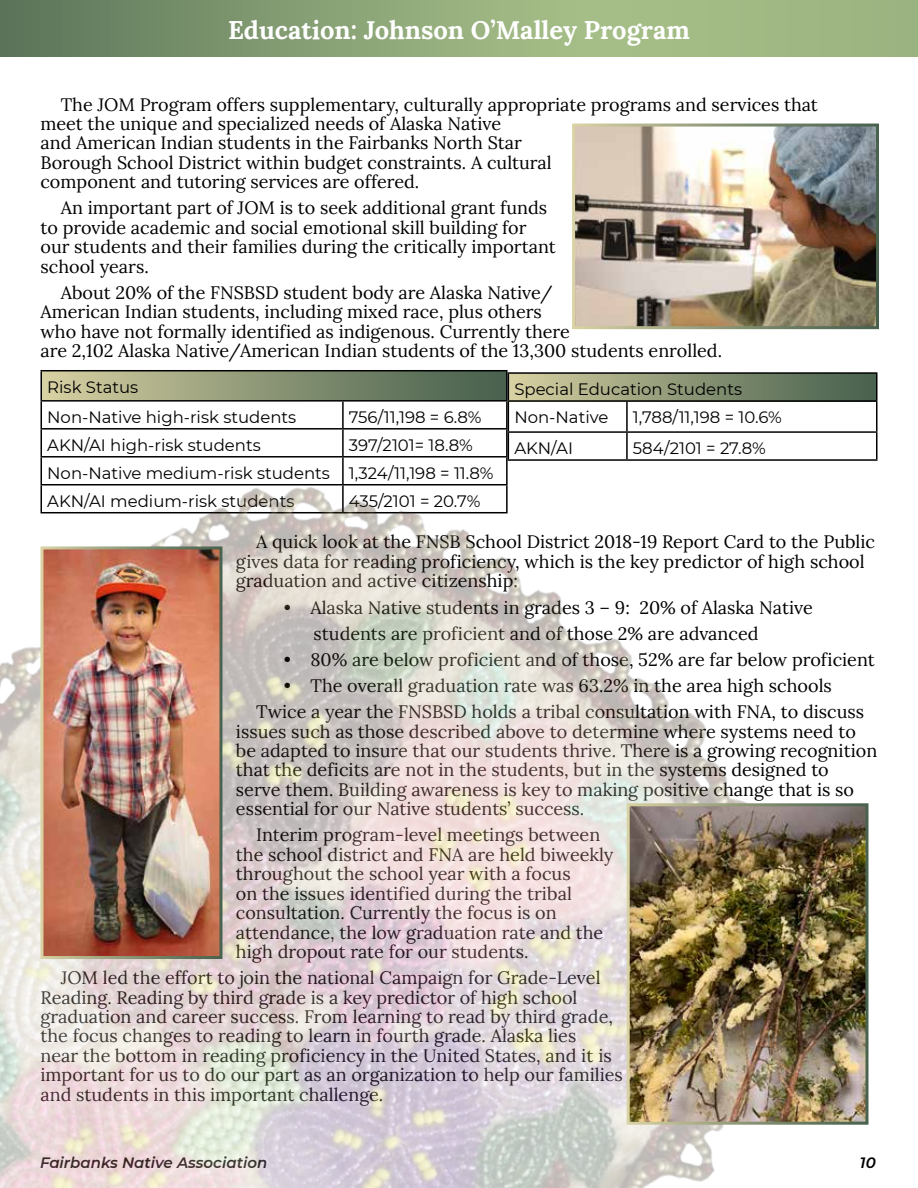
<style>
.page{position:relative;width:918px;height:1188px;background:#fff}
.page>*{position:absolute;margin:0;border:0;box-sizing:border-box;transform-origin:0 0}
.t1{font:700 25.5px "Lora";color:#fff}
.t2{font:18px/19.4px "Lora";color:#000}
.t3{font:16.5px/27.9px "Montserrat";color:#000}
.t4{font:italic 600 15px "Montserrat";color:#000}
</style>
<div class="page">
<img style="left:0;top:329px;width:879px;height:859px">
<img style="left:44px;top:550px;width:174px;height:405px">
<div style="left:508px;top:373px;width:369px;height:28px;background:linear-gradient(to right,#d5cfa1,#425d4b)"></div>
<hr style="left:508px;top:372px;width:119px;height:2px;background:#000">
<hr style="left:627px;top:372px;width:250px;height:2px;background:#000">
<hr style="left:876px;top:374px;width:2px;height:26px;background:#000">
<hr style="left:508px;top:400px;width:119px;height:2px;background:#000">
<hr style="left:627px;top:400px;width:250px;height:2px;background:#000">
<hr style="left:626px;top:402px;width:2px;height:29px;background:#000">
<hr style="left:876px;top:402px;width:2px;height:29px;background:#000">
<hr style="left:508px;top:431px;width:119px;height:2px;background:#000">
<svg style="left:508px;top:374px;width:1px;height:85px"></svg>
<hr style="left:627px;top:431px;width:250px;height:2px;background:#000">
<hr style="left:626px;top:433px;width:2px;height:26px;background:#000">
<hr style="left:876px;top:433px;width:2px;height:26px;background:#000">
<hr style="left:508px;top:459px;width:119px;height:2px;background:#000">
<hr style="left:627px;top:459px;width:250px;height:2px;background:#000">
<img style="left:576px;top:128px;width:299px;height:197px">
<img style="left:631px;top:807px;width:233px;height:314px">
<svg style="left:0;top:0;width:918px;height:56px;background:#8da678"></svg>
<h1 class="t1" style="left:228px;top:8px;width:463px">Education: Johnson O’Malley Program</h1>
<p class="t2" style="left:40px;top:93px;width:779px;text-indent:20px">The JOM Program offers supplementary, culturally appropriate programs and services that meet the unique and specialized needs of Alaska Native<br>and American Indian students in the Fairbanks North Star<br>Borough School District within budget constraints. A cultural<br>component and tutoring services are offered.</p>
<p class="t2" style="left:40px;top:197px;width:517px;text-indent:20px">An important part of JOM is to seek additional grant funds to provide academic and social emotional skill building for our students and their families during the critically important school years.</p>
<p class="t2" style="left:40px;top:282px;width:683px;text-indent:20px">About 20% of the FNSBSD student body are Alaska Native/<br>American Indian students, including mixed race, plus others<br>who have not formally identified as indigenous. Currently there<br>are 2,102 Alaska Native/American Indian students of the 13,300 students enrolled.</p>
<p class="t3" style="left:47px;top:371px;width:251px;line-height:30.2px">Risk Status<br>Non-Native high-risk students</p>
<p class="t3" style="left:514px;top:375px;width:229px">Special Education Students<br>Non-Native</p>
<p class="t3" style="left:349px;top:402px;width:134px">756/11,198 = 6.8%</p>
<p class="t3" style="left:633px;top:403px;width:151px">1,788/11,198 = 10.6%</p>
<p class="t3" style="left:47px;top:430px;width:215px">AKN/AI high-risk students</p>
<p class="t3" style="left:47px;top:430px;width:448px;text-indent:302px">397/2101= 18.8%<br>Non-Native medium-risk students 1,324/11,198 = 11.8%<br>AKN/AI medium-risk students</p>
<p class="t3" style="left:514px;top:434px;width:60px">AKN/AI</p>
<p class="t3" style="left:633px;top:434px;width:134px">584/2101 = 27.8%</p>
<p class="t3" style="left:349px;top:486px;width:133px">435/2101 = 20.7%</p>
<p class="t2" style="left:236px;top:531px;width:641px;text-indent:20px">A quick look at the FNSB School District 2018-19 Report Card to the Public gives data for reading proficiency, which is the key predictor of high school graduation and active citizenship:</p>
<p class="t2" style="left:314px;top:593px;width:501px;line-height:26.1px;text-indent:-30px">• Alaska Native students in grades 3 – 9: 20% of Alaska Native students are proficient and of those 2% are advanced</p>
<p class="t2" style="left:284px;top:649px;width:592px">• 80% are below proficient and of those, 52% are far below proficient</p>
<p class="t2" style="left:256px;top:671px;width:609px;line-height:26.1px;text-align:center">• The overall graduation rate was 63.2% in the area high schools<br>Twice a year the FNSBSD holds a tribal consultation with FNA, to discuss</p>
<p class="t2" style="left:236px;top:720px;width:643px">issues such as those described above to determine where systems need to be adapted to insure that our students thrive. There is a growing recognition that the deficits are not in the students, but in the systems designed to serve them. Building awareness is key to making positive change that is so essential for our Native students’ success.</p>
<p class="t2" style="left:236px;top:824px;width:379px;text-indent:20px">Interim program-level meetings between the school district and FNA are held biweekly throughout the school year with a focus<br>on the issues identified during the tribal consultation. Currently the focus is on attendance, the low graduation rate and the high dropout rate for our students.</p>
<p class="t2" style="left:41px;top:967px;width:584px;text-indent:20px">JOM led the effort to join the national Campaign for Grade-Level Reading. Reading by third grade is a key predictor of high school graduation and career success. From learning to read by third grade, the focus changes to reading to learn in fourth grade. Alaska lies<br>near the bottom in reading proficiency in the United States, and it is important for us to do our part as an organization to help our families and students in this important challenge.</p>
<p class="t4" style="left:40px;top:1152px;width:229px">Fairbanks Native Association</p>
<p class="t4" style="left:860px;top:1152px;width:17px">10</p>
</div>
